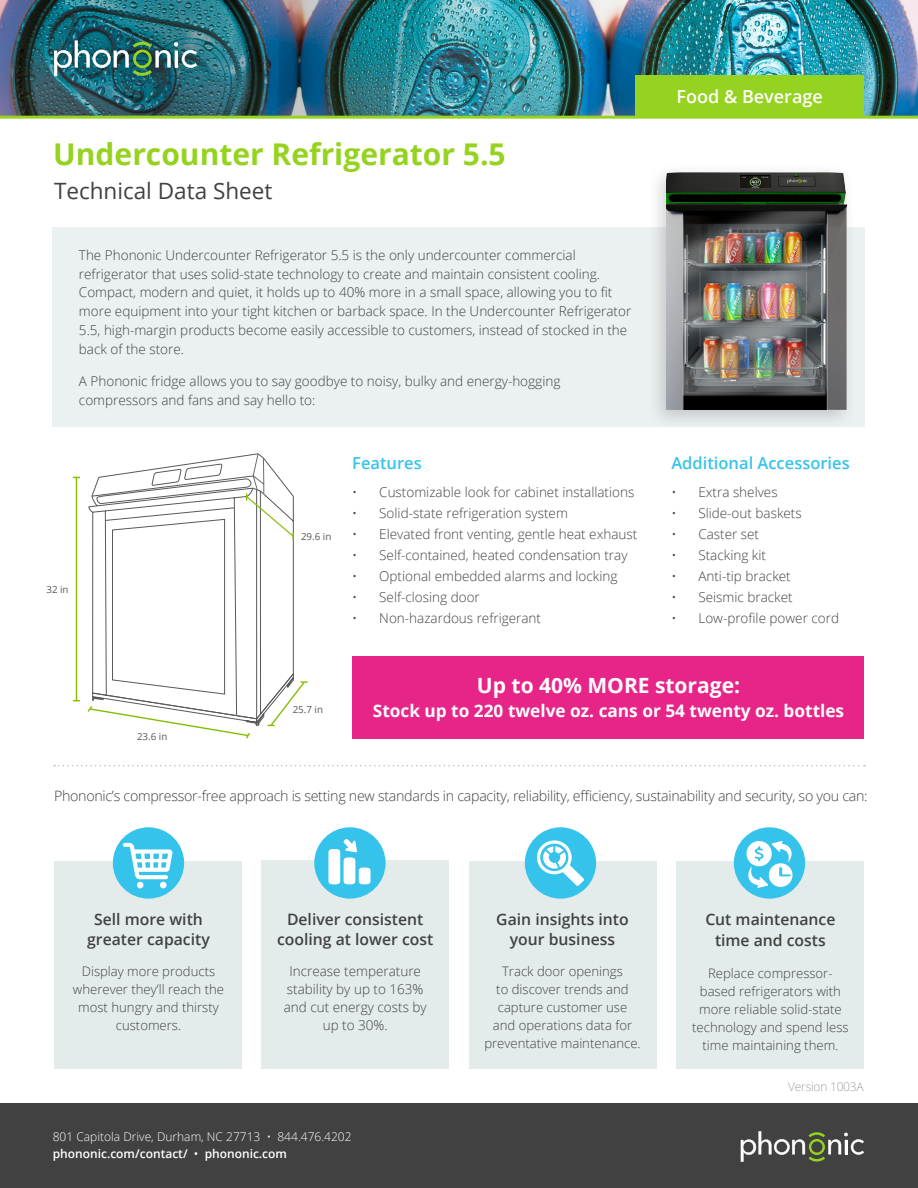
<style>
.page{position:relative;width:918px;height:1188px;background:#fff}
.page>*{position:absolute;margin:0;border:0;box-sizing:border-box;transform-origin:0 0}
.t1{font:700 30px "Open Sans";color:#96d320}
.t2{font:22.5px "Open Sans";color:#414142}
.t3{font:700 21px "Open Sans";color:#fff}
.t4{font:600 18px "Open Sans";color:#fff}
.t5{font:700 17.25px "Open Sans";color:#fff}
.t6{font:600 16.5px "Open Sans";color:#36c3eb}
.t7{font:600 15.75px/19.5px "Open Sans";color:#414142;text-align:center}
.t8{font:300 14.25px "Open Sans";letter-spacing:-.02em;color:#414142}
.t9{font:300 13.5px/18.8px "Open Sans";color:#414142}
.t10{font:300 13.2px/18px "Open Sans";color:#414142;text-align:center}
.t11{font:300 12px "Open Sans";color:#fff}
.t12{font:600 12px "Open Sans";color:#fff}
.t13{font:300 12px "Open Sans";letter-spacing:-.02em;color:#a0a0a0}
.t14{font:9.75px "Open Sans";color:#57585a}
.s1{font-weight:400}
</style>
<div class="page">
<div style="left:53px;top:228px;width:812px;height:199px;background:#ebf0f0"></div>
<img style="left:0;top:0;width:918px;height:116px">
<div style="left:262px;top:860px;width:187px;height:208px;background:#e4ebeb"></div>
<div style="left:314px;top:827px;width:72px;height:72px;background:#36c3eb;border-radius:50%"></div>
<svg style="left:91px;top:475px;width:154px;height:32px"></svg>
<svg style="left:147px;top:458px;width:78px;height:39px"></svg>
<svg style="left:88px;top:506px;width:6px;height:7px"></svg>
<svg style="left:92px;top:507px;width:202px;height:173px"></svg>
<svg style="left:87px;top:680px;width:221px;height:59px"></svg>
<hr style="left:76px;top:477px;width:1px;height:224px;background:#84bd00">
<svg style="left:245px;top:453px;width:49px;height:96px"></svg>
<div style="left:352px;top:657px;width:512px;height:82px;background:#e72588"></div>
<div style="left:54px;top:861px;width:187px;height:207px;background:#e4ebeb"></div>
<div style="left:469px;top:861px;width:187px;height:207px;background:#e4ebeb"></div>
<div style="left:677px;top:861px;width:187px;height:207px;background:#e4ebeb"></div>
<div style="left:647px;top:163px;width:210px;height:268px;background:#231f20;opacity:.2"></div>
<img style="left:666px;top:167px;width:182px;height:243px">
<svg style="left:54px;top:765px;width:811px;height:1px"></svg>
<svg style="left:328px;top:839px;width:43px;height:45px"></svg>
<div style="left:525px;top:827px;width:71px;height:72px;background:#36c3eb;border-radius:50%"></div>
<div style="left:734px;top:827px;width:71px;height:72px;background:#36c3eb;border-radius:50%"></div>
<div style="left:113px;top:827px;width:71px;height:72px;background:#36c3eb;border-radius:50%"></div>
<div style="left:160px;top:882px;width:7px;height:6px;background:#fff;border-radius:50%"></div>
<div style="left:137px;top:882px;width:7px;height:6px;background:#fff;border-radius:50%"></div>
<svg style="left:123px;top:843px;width:50px;height:36px"></svg>
<svg style="left:537px;top:840px;width:47px;height:46px"></svg>
<svg style="left:746px;top:841px;width:47px;height:47px"></svg>
<div style="left:0;top:1104px;width:918px;height:84px;background:#414142"></div>
<svg style="left:741px;top:1131px;width:123px;height:31px"></svg>
<hr style="left:0;top:116px;width:918px;height:3px;background:#96d320">
<div style="left:635px;top:75px;width:229px;height:42px;background:#96d320"></div>
<div style="left:32px;top:20px;width:186px;height:77px;background:#231f20;opacity:.15"></div>
<img style="left:54px;top:41px;width:143px;height:35px">
<p class="t1" style="left:53px;top:133px;width:454px">Undercounter Refrigerator 5.5</p>
<p class="t2" style="left:54px;top:176px;width:220px">Technical Data Sheet</p>
<p class="t9" style="left:79px;top:245px;width:554px">The Phononic Undercounter Refrigerator 5.5 is the only undercounter commercial refrigerator that uses solid-state technology to create and maintain consistent cooling.<br>Compact, modern and quiet, it holds up to 40% more in a small space, allowing you to fit more equipment into your tight kitchen or barback space. In the Undercounter Refrigerator 5.5, high-margin products become easily accessible to customers, instead of stocked in the back of the store.</p>
<p class="t9" style="left:79px;top:371px;width:483px">A Phononic fridge allows you to say goodbye to noisy, bulky and energy-hogging compressors and fans and say hello to:</p>
<p class="t14" style="left:46px;top:583px;width:24px">32 in</p>
<p class="t14" style="left:301px;top:530px;width:32px">29.6 in</p>
<p class="t6" style="left:352px;top:452px;width:71px">Features</p>
<p class="t9" style="left:352px;top:483px;width:284px">• Customizable look for cabinet installations</p>
<p class="t9" style="left:352px;top:504px;width:217px">• Solid-state refrigeration system</p>
<p class="t9" style="left:352px;top:525px;width:287px">• Elevated front venting, gentle heat exhaust</p>
<p class="t9" style="left:352px;top:546px;width:277px">• Self-contained, heated condensation tray</p>
<p class="t9" style="left:352px;top:567px;width:267px">• Optional embedded alarms and locking</p>
<p class="t9" style="left:352px;top:588px;width:129px">• Self-closing door</p>
<p class="t9" style="left:352px;top:609px;width:190px">• Non-hazardous refrigerant</p>
<p class="t4" style="left:677px;top:84px;width:148px">Food &amp; Beverage</p>
<p class="t6" style="left:671px;top:452px;width:180px">Additional Accessories</p>
<p class="t9" style="left:671px;top:483px;width:108px">• Extra shelves</p>
<p class="t9" style="left:671px;top:504px;width:132px">• Slide-out baskets</p>
<p class="t9" style="left:671px;top:525px;width:89px">• Caster set</p>
<p class="t9" style="left:671px;top:546px;width:96px">• Stacking kit</p>
<p class="t9" style="left:671px;top:567px;width:121px">• Anti-tip bracket</p>
<p class="t9" style="left:671px;top:588px;width:123px">• Seismic bracket</p>
<p class="t9" style="left:671px;top:609px;width:169px">• Low-profile power cord</p>
<p class="t14" style="left:137px;top:730px;width:32px">23.6 in</p>
<p class="t14" style="left:293px;top:703px;width:32px">25.7 in</p>
<p class="t3" style="left:477px;top:671px;width:265px">Up to 40% MORE storage:</p>
<p class="t5" style="left:373px;top:699px;width:473px">Stock up to 220 twelve oz. cans or 54 twenty oz. bottles</p>
<p class="t8" style="left:54px;top:786px;width:815px">Phononic’s compressor-free approach is setting new standards in capacity, reliability, efficiency, sustainability and security, so you can:</p>
<p class="t7" style="left:87px;top:909px;width:124px">Sell more with greater capacity</p>
<p class="t10" style="left:73px;top:962px;width:153px">Display more products wherever they’ll reach the most hungry and thirsty customers.</p>
<p class="t7" style="left:277px;top:909px;width:158px">Deliver consistent cooling at lower cost</p>
<p class="t9" style="left:284px;top:962px;width:145px;line-height:18px;text-align:center">Increase temperature stability by up to 163% and cut energy costs by up to 30%.</p>
<p class="t11" style="left:53px;top:1129px;width:300px">801 Capitola Drive, Durham, NC 27713 • 844.476.4202</p>
<p class="t12" style="left:53px;top:1145px;width:236px">phononic.com/contact/ <span class="s1">•</span> phononic.com</p>
<p class="t7" style="left:496px;top:909px;width:134px">Gain insights into your business</p>
<p class="t10" style="left:484px;top:962px;width:158px">Track door openings<br>to discover trends and capture customer use<br>and operations data for preventative maintenance.</p>
<p class="t7" style="left:705px;top:909px;width:132px;line-height:21px">Cut maintenance time and costs</p>
<p class="t10" style="left:692px;top:964px;width:158px">Replace compressor&shy;based refrigerators with more reliable solid-state technology and spend less time maintaining them.</p>
<p class="t13" style="left:788px;top:1079px;width:77px">Version 1003A</p>
</div>
